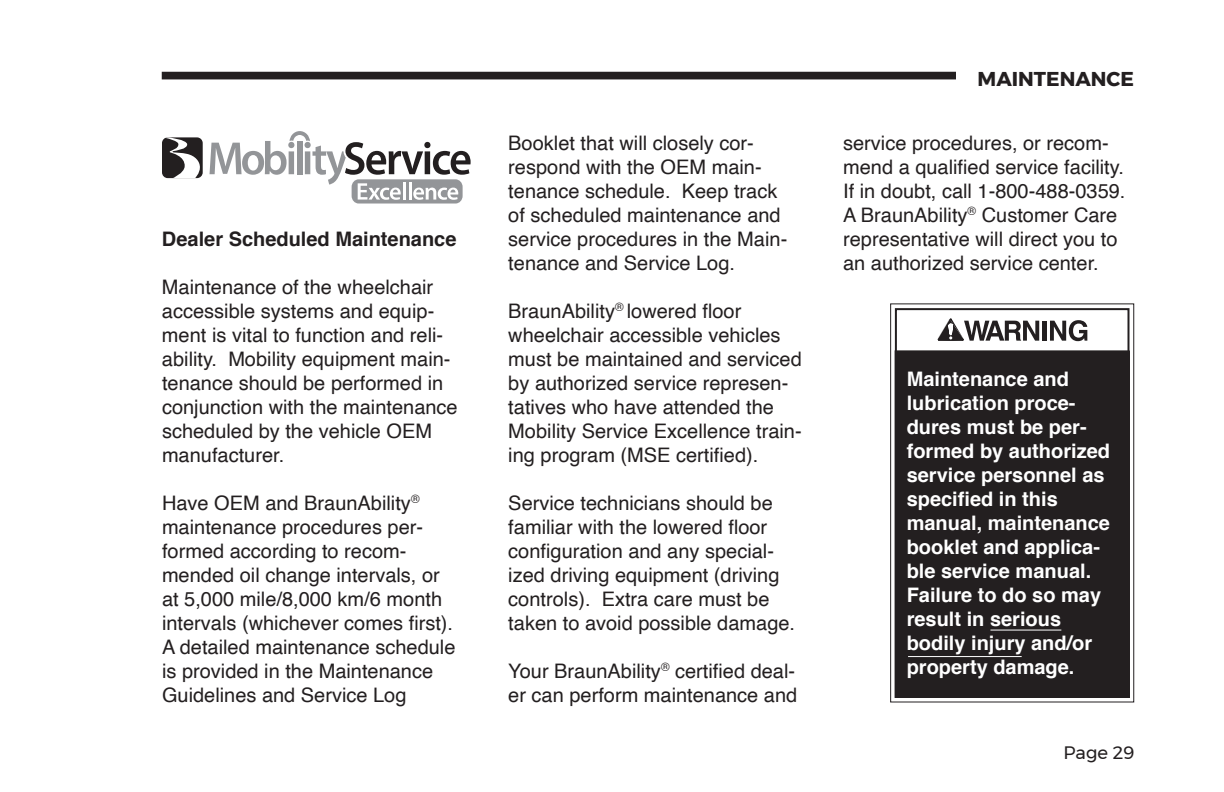
<style>
.page{position:relative;width:1224px;height:792px;background:#fff}
.page>*{position:absolute;margin:0;border:0;box-sizing:border-box;transform-origin:0 0}
.t1{font:20px/24px "Helvetica";color:#231f20}
.t2{font:700 20px/24px "Helvetica";color:#fff}
.t3{font:700 20px "Helvetica";color:#231f20}
.t4{font:700 20px "Montserrat";color:#231f20}
.t5{font:18px "Montserrat";color:#231f20}
</style>
<div class="page">
<div style="left:162px;top:72px;width:972px;height:7px;background:#231f20"></div>
<div style="left:352px;top:179px;width:111px;height:24px;background:#939598;border-radius:7px"></div>
<svg style="left:210px;top:131px;width:261px;height:69px"></svg>
<div style="left:162px;top:137px;width:41px;height:41px;background:#231f20;border-radius:6px"></div>
<svg style="left:165px;top:137px;width:35px;height:41px"></svg>
<div style="left:895px;top:351px;width:234px;height:346px;background:#231f20"></div>
<hr style="left:990px;top:630px;width:71px;height:1px;background:#fff">
<div style="left:895px;top:308px;width:235px;height:390px;border:2px solid #231f20"></div>
<div style="left:890px;top:304px;width:244px;height:398px;border:1px solid #231f20"></div>
<hr style="left:908px;top:656px;width:114px;height:1px;background:#fff">
<svg style="left:938px;top:318px;width:101px;height:23px"></svg>
<hr style="left:1042px;top:321px;width:4px;height:20px;background:#231f20">
<svg style="left:1050px;top:320px;width:37px;height:21px"></svg>
<div style="left:956px;top:67px;width:189px;height:24px;background:#fff"></div>
<p class="t3" style="left:162px;top:231px;width:296px">Dealer Scheduled Maintenance</p>
<p class="t1" style="left:162px;top:277px;width:297px">Maintenance of the wheelchair accessible systems and equip&shy;ment is vital to function and reli&shy;ability. Mobility equipment main&shy;tenance should be performed in conjunction with the maintenance scheduled by the vehicle OEM manufacturer.</p>
<p class="t1" style="left:162px;top:492px;width:295px">Have OEM and BraunAbility<sup>® </sup>maintenance procedures per&shy;formed according to recom&shy;mended oil change intervals, or at 5,000 mile/8,000 km/6 month intervals (whichever comes first).<br>A detailed maintenance schedule is provided in the Maintenance<br>Guidelines and Service Log</p>
<p class="t1" style="left:508px;top:133px;width:281px">Booklet that will closely cor&shy;respond with the OEM main&shy;tenance schedule. Keep track of scheduled maintenance and service procedures in the Main&shy;tenance and Service Log.</p>
<p class="t1" style="left:508px;top:300px;width:295px">BraunAbility<sup>®</sup> lowered floor wheelchair accessible vehicles must be maintained and serviced by authorized service represen&shy;tatives who have attended the<br>Mobility Service Excellence train&shy;ing program (MSE certified).</p>
<p class="t1" style="left:508px;top:492px;width:288px">Service technicians should be familiar with the lowered floor configuration and any special&shy;ized driving equipment (driving controls). Extra care must be taken to avoid possible damage.</p>
<p class="t1" style="left:508px;top:660px;width:291px">Your BraunAbility<sup>®</sup> certified deal&shy;er can perform maintenance and</p>
<p class="t4" style="left:978px;top:70px;width:158px">MAINTENANCE</p>
<p class="t1" style="left:843px;top:133px;width:284px">service procedures, or recom&shy;mend a qualified service facility.<br>If in doubt, call 1-800-488-0359.<br>A BraunAbility<sup>®</sup> Customer Care representative will direct you to an authorized service center.</p>
<p class="t2" style="left:907px;top:369px;width:205px">Maintenance and lubrication proce&shy;dures must be per&shy;formed by authorized service personnel as specified in this manual, maintenance booklet and applica&shy;ble service manual.<br>Failure to do so may result in serious bodily injury and/or property damage.</p>
<p class="t5" style="left:1063px;top:747px;width:73px">Page 29</p>
</div>
